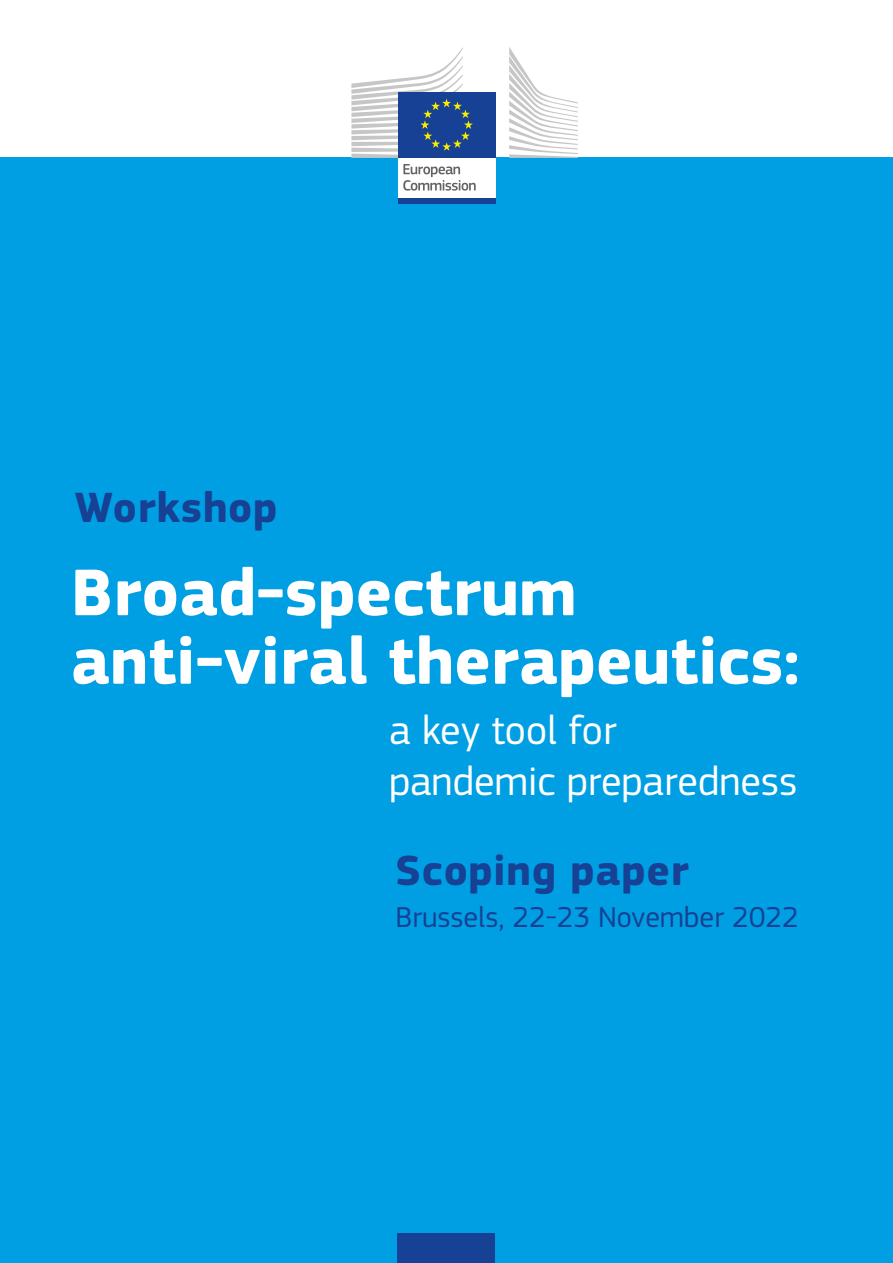
<style>
.page{position:relative;width:893px;height:1263px;background:#fff}
.page>*{position:absolute;margin:0;border:0;box-sizing:border-box;transform-origin:0 0}
.t1{font:700 68.55px/68.6px "EC Square Sans Pro";color:#fff}
.t2{font:700 43.95px "EC Square Sans Pro";letter-spacing:.02em;color:#164194}
.t3{font:41.85px/51px "EC Square Sans Pro";color:#fff}
.t4{font:30px "EC Square Sans Pro";color:#164194}
</style>
<div class="page">
<div style="left:0;top:158px;width:893px;height:1105px;background:#009fe3"></div>
<div style="left:398px;top:1233px;width:97px;height:30px;background:#164194"></div>
<div style="left:398px;top:156px;width:97px;height:43px;background:#fff"></div>
<div style="left:398px;top:93px;width:97px;height:65px;background:#164194"></div>
<svg style="left:351px;top:47px;width:122px;height:111px"></svg>
<div style="left:398px;top:198px;width:97px;height:6px;background:#164194"></div>
<svg style="left:509px;top:47px;width:69px;height:111px"></svg>
<svg style="left:403px;top:164px;width:73px;height:27px"></svg>
<p class="t2" style="left:75px;top:481px;width:204px">Workshop</p>
<p class="t1" style="left:71px;top:561px;width:730px">Broad-spectrum anti-viral therapeutics:</p>
<p class="t3" style="left:389px;top:705px;width:410px">a key tool for<br>pandemic preparedness</p>
<p class="t2" style="left:396px;top:844px;width:295px">Scoping paper</p>
<p class="t4" style="left:396px;top:900px;width:404px">Brussels, 22-23 November 2022</p>
</div>
